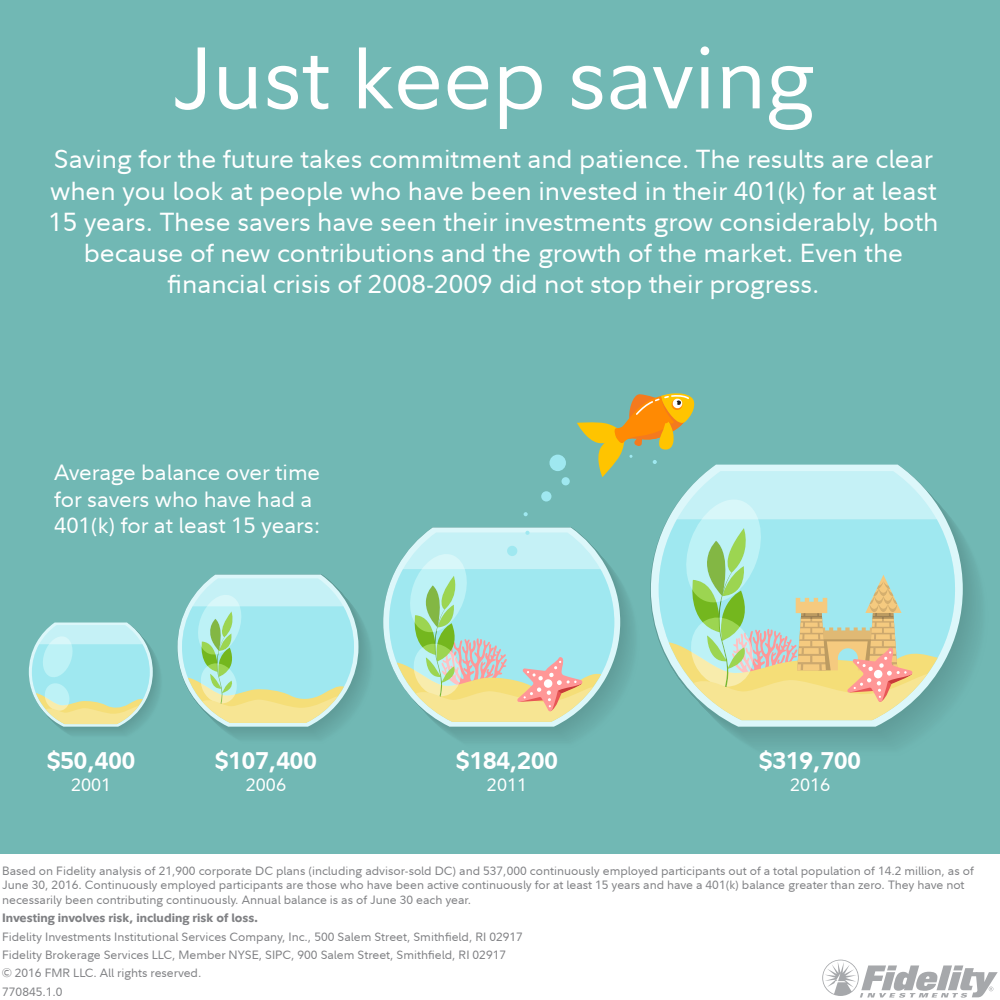
<style>
.page{position:relative;width:1000px;height:1000px;background:#fff}
.page>*{position:absolute;margin:0;border:0;box-sizing:border-box;transform-origin:0 0}
.t1{font:86px "Fidelity Sans";color:#fff}
.t2{font:26px/31.2px "Fidelity Sans";color:#fff;text-align:center}
.t3{font:700 24px "Fidelity Sans";color:#fff}
.t4{font:22px/26.4px "Fidelity Sans";color:#fff}
.t5{font:18px "Fidelity Sans";color:#fff}
.t6{font:12px/18.4px "Fidelity Sans";color:#808184}
.t7{font:800 12px "Fidelity Sans";color:#808184}
</style>
<div class="page">
<div style="left:0;top:0;width:1000px;height:854px;background:#71b8b4"></div>
<svg style="left:651px;top:465px;width:312px;height:262px"></svg>
<svg style="left:659px;top:471px;width:296px;height:48px;fill:#c5f1f6"></svg>
<svg style="left:659px;top:519px;width:296px;height:201px"></svg>
<svg style="left:669px;top:500px;width:269px;height:220px;background:#bcddc4"></svg>
<svg style="left:383px;top:528px;width:237px;height:199px"></svg>
<svg style="left:389px;top:532px;width:225px;height:22px;fill:#c5f1f6"></svg>
<svg style="left:389px;top:554px;width:225px;height:168px;background:#b5ddce"></svg>
<svg style="left:177px;top:574px;width:193px;height:164px"></svg>
<svg style="left:29px;top:622px;width:131px;height:113px"></svg>
<div style="left:549px;top:455px;width:17px;height:16px;background:#9fe8f0;border-radius:50%"></div>
<div style="left:562px;top:477px;width:8px;height:8px;background:#9fe8f0;border-radius:50%"></div>
<svg style="left:524px;top:512px;width:4px;height:4px"></svg>
<svg style="left:525px;top:531px;width:5px;height:4px"></svg>
<div style="left:541px;top:491px;width:10px;height:11px;background:#9fe8f0;border-radius:50%"></div>
<div style="left:507px;top:546px;width:10px;height:10px;background:#9fe8f0;border-radius:50%"></div>
<svg style="left:822px;top:960px;width:176px;height:38px"></svg>
<svg style="left:577px;top:393px;width:120px;height:84px"></svg>
<h1 class="t1" style="left:172px;top:22px;width:645px">Just keep saving</h1>
<p class="t2" style="left:48px;top:143px;width:892px">Saving for the future takes commitment and patience. The results are clear when you look at people who have been invested in their 401(k) for at least 15 years. These savers have seen their investments grow considerably, both because of new contributions and the growth of the market. Even the financial crisis of 2008-2009 did not stop their progress.</p>
<h3 class="t4" style="left:54px;top:459px;width:268px">Average balance over time for savers who have had a<br>401(k) for at least 15 years:</h3>
<h3 class="t3" style="left:47px;top:745px;width:90px">$50,400</h3>
<h3 class="t5" style="left:71px;top:773px;width:42px">2001</h3>
<h3 class="t3" style="left:215px;top:745px;width:103px">$107,400</h3>
<h3 class="t5" style="left:246px;top:773px;width:42px">2006</h3>
<h3 class="t3" style="left:456px;top:745px;width:103px">$184,200</h3>
<h3 class="t5" style="left:487px;top:773px;width:42px">2011</h3>
<h3 class="t3" style="left:759px;top:745px;width:103px">$319,700</h3>
<h3 class="t5" style="left:790px;top:773px;width:42px">2016</h3>
<p class="t6" style="left:2px;top:864px;width:973px;line-height:14.4px">Based on Fidelity analysis of 21,900 corporate DC plans (including advisor-sold DC) and 537,000 continuously employed participants out of a total population of 14.2 million, as of<br>June 30, 2016. Continuously employed participants are those who have been active continuously for at least 15 years and have a 401(k) balance greater than zero. They have not necessarily been contributing continuously. Annual balance is as of June 30 each year.</p>
<p class="t7" style="left:2px;top:910px;width:258px">Investing involves risk, including risk of loss.</p>
<p class="t6" style="left:2px;top:927px;width:522px">Fidelity Investments Institutional Services Company, Inc., 500 Salem Street, Smithfield, RI 02917<br>Fidelity Brokerage Services LLC, Member NYSE, SIPC, 900 Salem Street, Smithfield, RI 02917<br>© 2016 FMR LLC. All rights reserved.<br>770845.1.0</p>
</div>
